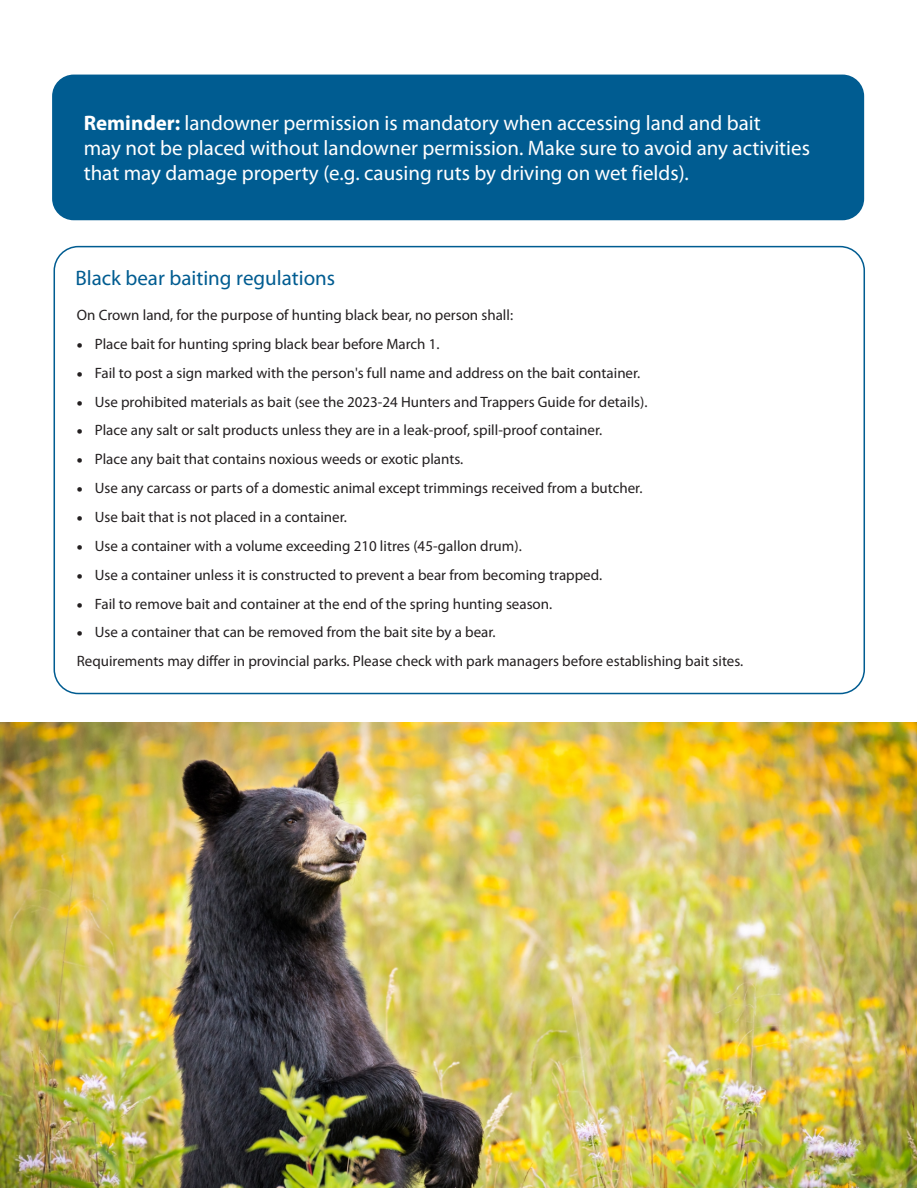
<style>
.page{position:relative;width:918px;height:1188px;background:#fff}
.page>*{position:absolute;margin:0;border:0;box-sizing:border-box;transform-origin:0 0}
.t1{font:21px/25.2px "Myriad Pro";color:#fff}
.t2{font:21px "Myriad Pro";color:#005c91}
.t3{font:15px/28.8px "Myriad Pro";color:#231f20}
.s1{font-weight:700}
</style>
<div class="page">
<div style="left:54px;top:246px;width:811px;height:448px;background:#fff;border:2px solid #005c91;border-radius:24px"></div>
<div style="left:52px;top:75px;width:812px;height:145px;background:#005c91;border-radius:22px"></div>
<img style="left:0;top:722px;width:917px;height:466px">
<h1 class="t1" style="left:84px;top:112px;width:728px"><span class="s1">Reminder:</span> landowner permission is mandatory when accessing land and bait<br>may not be placed without landowner permission. Make sure to avoid any activities that may damage property (e.g. causing ruts by driving on wet fields).</h1>
<h1 class="t2" style="left:75px;top:269px;width:261px">Black bear baiting regulations</h1>
<p class="t3" style="left:77px;top:302px;width:438px">On Crown land, for the purpose of hunting black bear, no person shall:</p>
<p class="t3" style="left:77px;top:331px;width:364px">• Place bait for hunting spring black bear before March 1.</p>
<p class="t3" style="left:77px;top:360px;width:565px">• Fail to post a sign marked with the person's full name and address on the bait container.</p>
<p class="t3" style="left:77px;top:388px;width:572px">• Use prohibited materials as bait (see the 2023-24 Hunters and Trappers Guide for details).</p>
<p class="t3" style="left:77px;top:417px;width:527px">• Place any salt or salt products unless they are in a leak-proof, spill-proof container.</p>
<p class="t3" style="left:77px;top:446px;width:388px">• Place any bait that contains noxious weeds or exotic plants.</p>
<p class="t3" style="left:77px;top:475px;width:567px">• Use any carcass or parts of a domestic animal except trimmings received from a butcher.</p>
<p class="t3" style="left:77px;top:504px;width:272px">• Use bait that is not placed in a container.</p>
<p class="t3" style="left:77px;top:533px;width:446px">• Use a container with a volume exceeding 210 litres (45-gallon drum).</p>
<p class="t3" style="left:77px;top:562px;width:527px">• Use a container unless it is constructed to prevent a bear from becoming trapped.</p>
<p class="t3" style="left:77px;top:590px;width:477px">• Fail to remove bait and container at the end of the spring hunting season.</p>
<p class="t3" style="left:77px;top:619px;width:668px">• Use a container that can be removed from the bait site by a bear.<br>Requirements may differ in provincial parks. Please check with park managers before establishing bait sites.</p>
</div>
